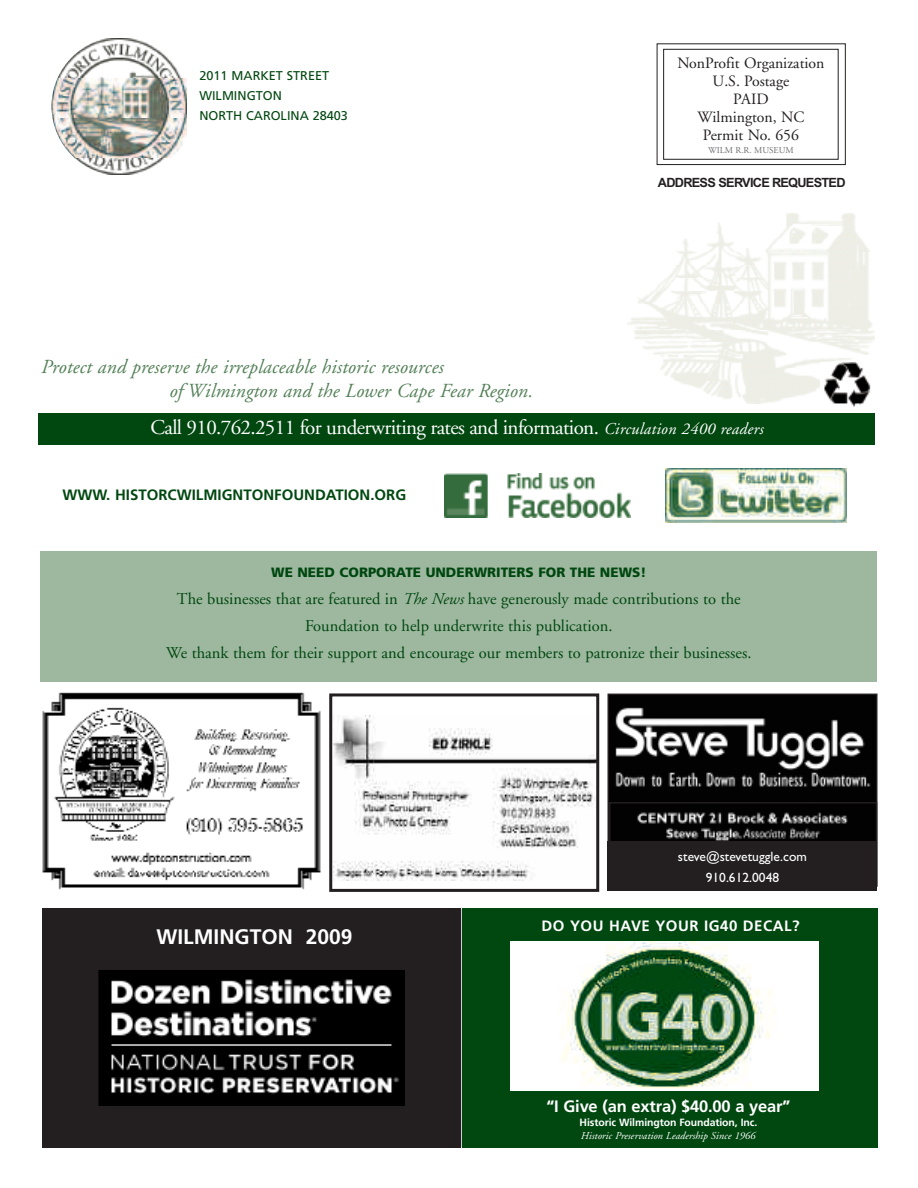
<style>
.page{position:relative;width:918px;height:1188px;background:#fff}
.page>*{position:absolute;margin:0;border:0;box-sizing:border-box;transform-origin:0 0}
.t1{font:21px "Adobe Garamond";letter-spacing:-.03em;color:#fff}
.t2{font:700 21px "Frutiger";color:#fff}
.t3{font:italic 19.95px/23.9px "Adobe Garamond";letter-spacing:.005em;color:#538057}
.t4{font:16.5px/27px "Adobe Garamond";color:#004710;text-align:center}
.t5{font:700 16.5px "Frutiger";letter-spacing:-.01em;color:#fff}
.t6{font:15.75px/18px "Adobe Garamond";color:#231f20;text-align:center}
.t7{font:700 15px "Frutiger";color:#004710}
.t8{font:700 15px "Frutiger";letter-spacing:.035em;color:#fff}
.t9{font:900 13.5px "Frutiger";color:#004710}
.t10{font:13.5px/21px "Gill Sans";color:#fff;text-align:center}
.t11{font:12.75px/20px "Frutiger";color:#004710}
.t12{font:700 12.75px "Arial";letter-spacing:-.055em;color:#231f20}
.t13{font:italic 10.5px "Adobe Garamond";letter-spacing:.005em;color:#fff}
.t14{font:700 10.5px "Frutiger";letter-spacing:-.01em;color:#fff}
.t15{font:9px "Adobe Garamond";color:#6c6d70}
.s1{font-style:italic;font-size:16.5px}
.s2{font-style:italic}
</style>
<div class="page">
<div style="left:40px;top:551px;width:838px;height:131px;background:#9eb89f"></div>
<div style="left:38px;top:414px;width:837px;height:31px;background:#004710"></div>
<img style="left:57px;top:39px;width:130px;height:40px">
<img style="left:51px;top:79px;width:136px;height:39px">
<img style="left:52px;top:118px;width:135px;height:40px">
<img style="left:74px;top:158px;width:90px;height:16px">
<img style="left:718px;top:214px;width:137px;height:13px">
<img style="left:627px;top:227px;width:247px;height:177px">
<img style="left:820px;top:363px;width:54px;height:44px">
<div style="left:657px;top:43px;width:189px;height:122px;border:1px solid #231f20"></div>
<div style="left:663px;top:49px;width:176px;height:111px;border:1px solid #231f20"></div>
<img style="left:42px;top:692px;width:279px;height:198px">
<img style="left:334px;top:715px;width:261px;height:166px">
<div style="left:329px;top:693px;width:270px;height:199px;border:3px solid #231f20"></div>
<div style="left:463px;top:908px;width:415px;height:184px;background:#004710"></div>
<img style="left:511px;top:942px;width:307px;height:149px">
<div style="left:462px;top:1091px;width:416px;height:56px;background:#004710"></div>
<img style="left:445px;top:473px;width:186px;height:45px">
<img style="left:666px;top:468px;width:180px;height:54px">
<img style="left:611px;top:697px;width:264px;height:105px">
<div style="left:608px;top:694px;width:270px;height:193px;border:2px solid #231f20"></div>
<img style="left:612px;top:805px;width:262px;height:36px">
<div style="left:609px;top:802px;width:268px;height:85px;border:2px solid #231f20"></div>
<div style="left:42px;top:908px;width:418px;height:240px;background:#231f20"></div>
<img style="left:100px;top:971px;width:305px;height:134px">
<div style="left:97px;top:968px;width:325px;height:168px;border:2px solid #231f20"></div>
<div style="left:608px;top:850px;width:269px;height:41px;background:#231f20"></div>
<div style="left:608px;top:841px;width:269px;height:10px;background:#231f20"></div>
<p class="t11" style="left:199px;top:67px;width:150px">2011 MARKET STREET<br>WILMINGTON<br>NORTH CAROLINA 28403</p>
<p class="t3" style="left:169px;top:357px;width:365px;text-indent:-128px">Protect and preserve the irreplaceable historic resources<br>of Wilmington and the Lower Cape Fear Region.</p>
<p class="t6" style="left:677px;top:55px;width:149px">NonProfit Organization<br>U.S. Postage<br>PAID<br>Wilmington, NC<br>Permit No. 656</p>
<p class="t15" style="left:708px;top:147px;width:87px">WILM R.R. MUSEUM</p>
<p class="t12" style="left:658px;top:176px;width:189px">ADDRESS SERVICE REQUESTED</p>
<p class="t1" style="left:151px;top:419px;width:614px">Call 910.762.2511 for underwriting rates and information. <span class="s1">Circulation 2400 readers</span></p>
<p class="t7" style="left:62px;top:488px;width:345px">WWW. HISTORCWILMIGNTONFOUNDATION.ORG</p>
<p class="t9" style="left:271px;top:567px;width:377px">WE NEED CORPORATE UNDERWRITERS FOR THE NEWS!</p>
<p class="t4" style="left:166px;top:587px;width:587px">The businesses that are featured in <span class="s2">The News</span> have generously made contributions to the<br>Foundation to help underwrite this publication.<br>We thank them for their support and encourage our members to patronize their businesses.</p>
<p class="t2" style="left:156px;top:928px;width:198px">WILMINGTON 2009</p>
<p class="t10" style="left:678px;top:847px;width:130px">steve@stevetuggle.com<br>910.612.0048</p>
<p class="t8" style="left:541px;top:920px;width:260px">DO YOU HAVE YOUR IG40 DECAL?</p>
<p class="t5" style="left:547px;top:1100px;width:245px">“I Give (an extra) $40.00 a year”</p>
<p class="t14" style="left:580px;top:1118px;width:179px">Historic Wilmington Foundation, Inc.</p>
<p class="t13" style="left:581px;top:1132px;width:176px">Historic Preservation Leadership Since 1966</p>
</div>
